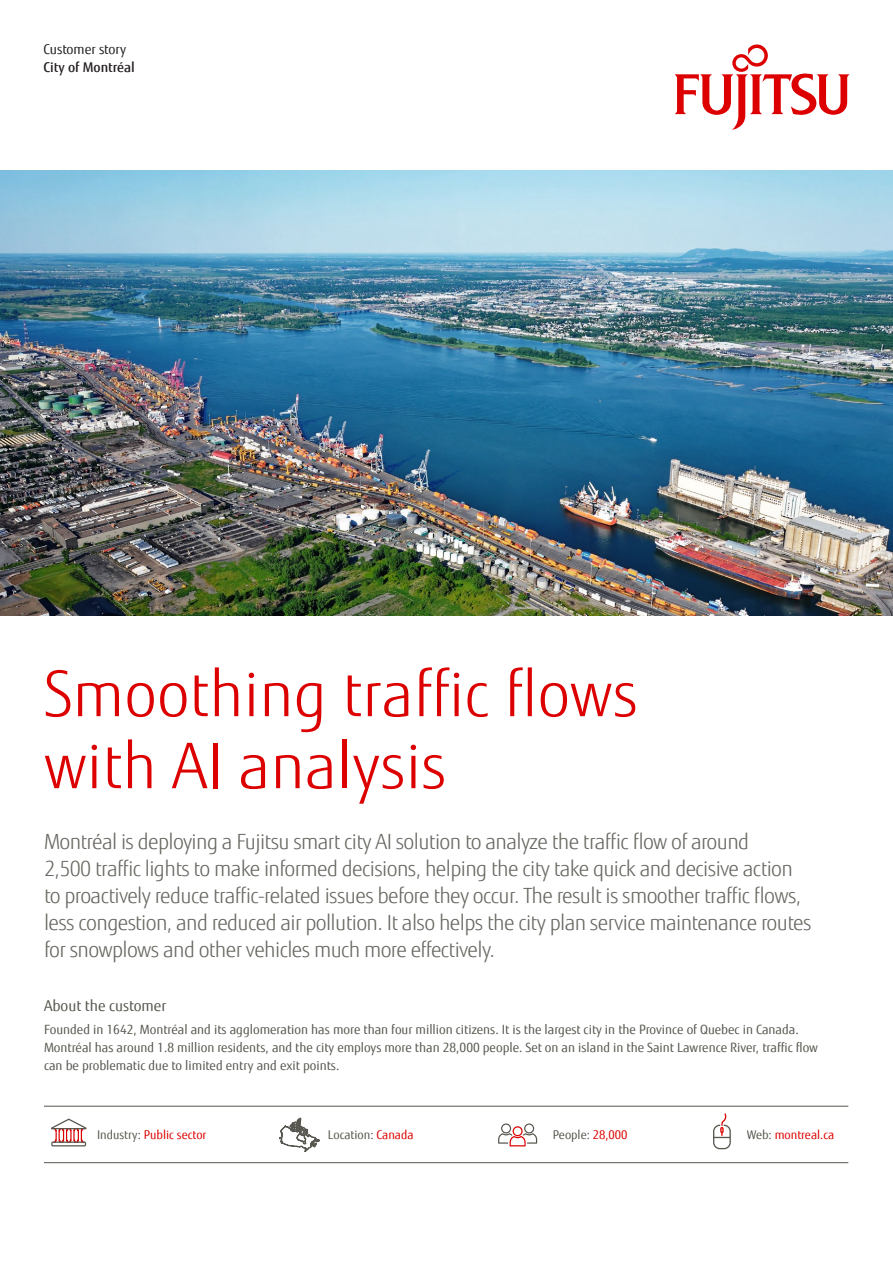
<style>
.page{position:relative;width:893px;height:1263px;background:#fff}
.page>*{position:absolute;margin:0;border:0;box-sizing:border-box;transform-origin:0 0}
.Main_heading_page_1{font:300 63px/72px "Fujitsu Sans";color:#dc0000}
.Main_sub_heading_pag{font:300 21px/27px "Fujitsu Sans";letter-spacing:-.03em;color:#686761}
.Sub_heading_page_1{font:15px "Fujitsu Sans";color:#57564f}
.Body_copy_page_1{font:500 13.5px/18px "Fujitsu Sans";color:#231f20}
.Body_copy_page_1-2{font:12.75px/18px "Fujitsu Sans";color:#57564f}
.Industry_location_et{font:12px "Fujitsu Sans";color:#dc0000}
.t1{font:12px "Fujitsu Sans";color:#57564f}
.s1{font-weight:400}
.s2{color:#57564f}
.s3{color:#dc0000}
</style>
<div class="page">
<svg style="left:674px;top:44px;width:176px;height:86px"></svg>
<img style="left:0;top:170px;width:893px;height:445px">
<hr style="left:44px;top:1162px;width:804px;height:1px;background:#57564f">
<hr style="left:44px;top:1106px;width:804px;height:1px;background:#57564f">
<svg style="left:498px;top:1123px;width:39px;height:23px"></svg>
<div style="left:713px;top:1124px;width:18px;height:25px;border:1px solid #57564f;border-radius:6px"></div>
<svg style="left:714px;top:1113px;width:16px;height:25px"></svg>
<svg style="left:280px;top:1118px;width:40px;height:34px"></svg>
<svg style="left:51px;top:1118px;width:36px;height:29px"></svg>
<p class="Body_copy_page_1" style="left:44px;top:41px;width:93px"><span class="s1">Customer story<br></span>City of Montréal</p>
<p class="Main_heading_page_1" style="left:44px;top:658px;width:596px">Smoothing traffic flows with AI analysis</p>
<p class="Main_sub_heading_pag" style="left:44px;top:828px;width:769px">Montréal is deploying a Fujitsu smart city AI solution to analyze the traffic flow of around<br>2,500 traffic lights to make informed decisions, helping the city take quick and decisive action to proactively reduce traffic-related issues before they occur. The result is smoother traffic flows, less congestion, and reduced air pollution. It also helps the city plan service maintenance routes for snowplows and other vehicles much more effectively.</p>
<p class="Sub_heading_page_1" style="left:44px;top:997px;width:124px">About the customer</p>
<p class="Body_copy_page_1-2" style="left:44px;top:1020px;width:775px">Founded in 1642, Montréal and its agglomeration has more than four million citizens. It is the largest city in the Province of Quebec in Canada.<br>Montréal has around 1.8 million residents, and the city employs more than 28,000 people. Set on an island in the Saint Lawrence River, traffic flow can be problematic due to limited entry and exit points.</p>
<p class="Industry_location_et" style="left:97px;top:1127px;width:111px"><span class="s2">Industry:</span> Public sector</p>
<p class="t1" style="left:328px;top:1127px;width:87px">Location: <span class="s3">Canada</span></p>
<p class="t1" style="left:553px;top:1127px;width:76px">People: <span class="s3">28,000</span></p>
<p class="Industry_location_et" style="left:747px;top:1127px;width:89px"><span class="s2">Web:</span> montreal.ca</p>
</div>
